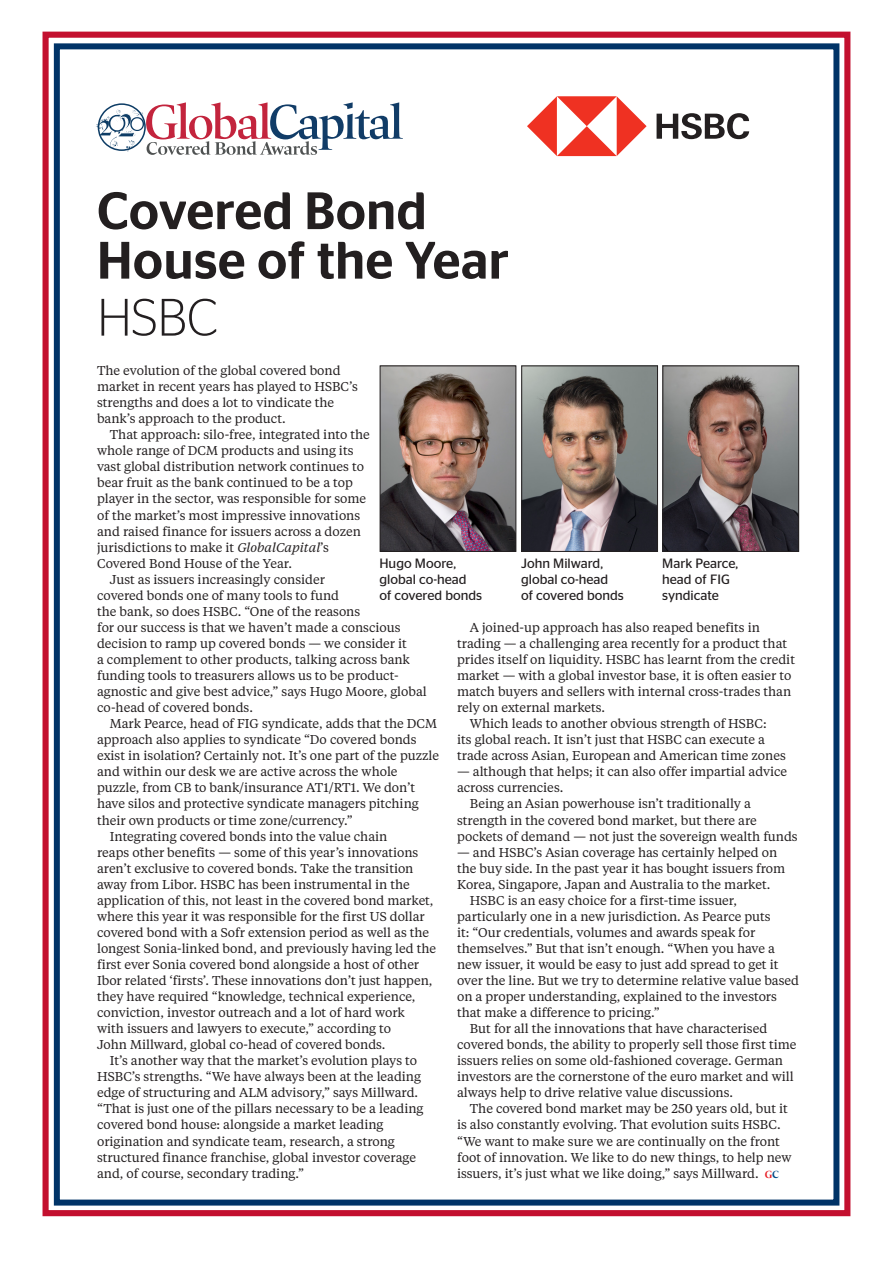
<style>
.page{position:relative;width:893px;height:1263px;background:#fff}
.page>*{position:absolute;margin:0;border:0;box-sizing:border-box;transform-origin:0 0}
.Headllibe_Award{font:500 52.5px/49.5px "Stag Sans";letter-spacing:.01em;color:#231f20}
.Headline_Winner{font:300 52.5px "Stag Sans";color:#231f20}
.t1{font:13.5px/16px "Stag Sans";color:#231f20}
.Body_Text_indent{font:12.75px/16px "Tiempos Text";letter-spacing:-.005em;color:#231f20}
.s1{font-style:italic}
.s2{font-family:"Quant";font-weight:700;font-size:10.5px;color:#e71b22}
.s3{font-family:"Quant";font-weight:700;font-size:10.5px;color:#004b87}
</style>
<div class="page">
<svg style="left:527px;top:96px;width:120px;height:60px"></svg>
<svg style="left:657px;top:113px;width:92px;height:26px"></svg>
<svg style="left:96px;top:102px;width:307px;height:53px"></svg>
<img style="left:523px;top:368px;width:133px;height:182px">
<div style="left:521px;top:366px;width:137px;height:186px;border:1px solid #231f20"></div>
<img style="left:382px;top:368px;width:132px;height:182px">
<div style="left:380px;top:366px;width:136px;height:186px;border:1px solid #231f20"></div>
<img style="left:665px;top:368px;width:132px;height:182px">
<div style="left:663px;top:366px;width:136px;height:186px;border:1px solid #231f20"></div>
<div style="left:43px;top:32px;width:807px;height:1184px;border:6px solid #c3102f"></div>
<div style="left:54px;top:43px;width:785px;height:1162px;border:6px solid #003367"></div>
<p class="Headllibe_Award" style="left:97px;top:186px;width:413px">Covered Bond<br>House of the Year</p>
<p class="Headline_Winner" style="left:97px;top:288px;width:122px">HSBC</p>
<p class="Body_Text_indent" style="left:97px;top:362px;width:262px">The evolution of the global covered bond market in recent years has played to HSBC’s strengths and does a lot to vindicate the bank’s approach to the product.</p>
<p class="Body_Text_indent" style="left:97px;top:426px;width:274px;text-indent:13px">That approach: silo-free, integrated into the whole range of DCM products and using its vast global distribution network continues to bear fruit as the bank continued to be a top player in the sector, was responsible for some of the market’s most impressive innovations and raised finance for issuers across a dozen jurisdictions to make it <span class="s1">GlobalCapital</span>’s Covered Bond House of the Year.</p>
<p class="Body_Text_indent" style="left:97px;top:571px;width:331px;text-indent:13px">Just as issuers increasingly consider<br>covered bonds one of many tools to fund<br>the bank, so does HSBC. “One of the reasons<br>for our success is that we haven’t made a conscious decision to ramp up covered bonds — we consider it<br>a complement to other products, talking across bank funding tools to treasurers allows us to be product&shy;agnostic and give best advice,” says Hugo Moore, global co-head of covered bonds.</p>
<p class="Body_Text_indent" style="left:97px;top:715px;width:343px;text-indent:13px">Mark Pearce, head of FIG syndicate, adds that the DCM approach also applies to syndicate “Do covered bonds exist in isolation? Certainly not. It’s one part of the puzzle and within our desk we are active across the whole puzzle, from CB to bank/insurance AT1/RT1. We don’t have silos and protective syndicate managers pitching their own products or time zone/currency.”</p>
<p class="Body_Text_indent" style="left:97px;top:827px;width:341px;text-indent:13px">Integrating covered bonds into the value chain<br>reaps other benefits — some of this year’s innovations aren’t exclusive to covered bonds. Take the transition away from Libor. HSBC has been instrumental in the application of this, not least in the covered bond market, where this year it was responsible for the first US dollar covered bond with a Sofr extension period as well as the longest Sonia-linked bond, and previously having led the first ever Sonia covered bond alongside a host of other Ibor related ‘firsts’. These innovations don’t just happen, they have required “knowledge, technical experience, conviction, investor outreach and a lot of hard work<br>with issuers and lawyers to execute,” according to<br>John Millward, global co-head of covered bonds.</p>
<p class="Body_Text_indent" style="left:97px;top:1052px;width:328px;text-indent:13px">It’s another way that the market’s evolution plays to HSBC’s strengths. “We have always been at the leading edge of structuring and ALM advisory,” says Millward. “That is just one of the pillars necessary to be a leading covered bond house: alongside a market leading origination and syndicate team, research, a strong structured finance franchise, global investor coverage and, of course, secondary trading.”</p>
<p class="t1" style="left:379px;top:555px;width:104px">Hugo Moore, global co-head<br>of covered bonds</p>
<p class="t1" style="left:662px;top:555px;width:78px">Mark Pearce, head of FIG syndicate</p>
<p class="t1" style="left:521px;top:555px;width:104px">John Milward, global co-head<br>of covered bonds</p>
<p class="Body_Text_indent" style="left:457px;top:619px;width:339px;text-indent:13px">A joined-up approach has also reaped benefits in trading — a challenging area recently for a product that prides itself on liquidity. HSBC has learnt from the credit market — with a global investor base, it is often easier to match buyers and sellers with internal cross-trades than rely on external markets.</p>
<p class="Body_Text_indent" style="left:457px;top:715px;width:330px;text-indent:13px">Which leads to another obvious strength of HSBC:<br>its global reach. It isn’t just that HSBC can execute a trade across Asian, European and American time zones</p>
<p class="Body_Text_indent" style="left:457px;top:763px;width:332px">— although that helps; it can also offer impartial advice across currencies.</p>
<p class="Body_Text_indent" style="left:457px;top:795px;width:342px;text-indent:13px">Being an Asian powerhouse isn’t traditionally a strength in the covered bond market, but there are pockets of demand — not just the sovereign wealth funds</p>
<p class="Body_Text_indent" style="left:457px;top:843px;width:330px">— and HSBC’s Asian coverage has certainly helped on the buy side. In the past year it has bought issuers from<br>Korea, Singapore, Japan and Australia to the market.</p>
<p class="Body_Text_indent" style="left:457px;top:892px;width:343px;text-indent:13px">HSBC is an easy choice for a first-time issuer, particularly one in a new jurisdiction. As Pearce puts<br>it: “Our credentials, volumes and awards speak for themselves.” But that isn’t enough. “When you have a new issuer, it would be easy to just add spread to get it over the line. But we try to determine relative value based on a proper understanding, explained to the investors that make a difference to pricing.”</p>
<p class="Body_Text_indent" style="left:457px;top:1020px;width:341px;text-indent:13px">But for all the innovations that have characterised covered bonds, the ability to properly sell those first time issuers relies on some old-fashioned coverage. German investors are the cornerstone of the euro market and will always help to drive relative value discussions.</p>
<p class="Body_Text_indent" style="left:457px;top:1100px;width:336px;text-indent:13px">The covered bond market may be 250 years old, but it is also constantly evolving. That evolution suits HSBC. “We want to make sure we are continually on the front foot of innovation. We like to do new things, to help new issuers, it’s just what we like doing,” says Millward. <span class="s2">G</span><span class="s3">C</span></p>
</div>
